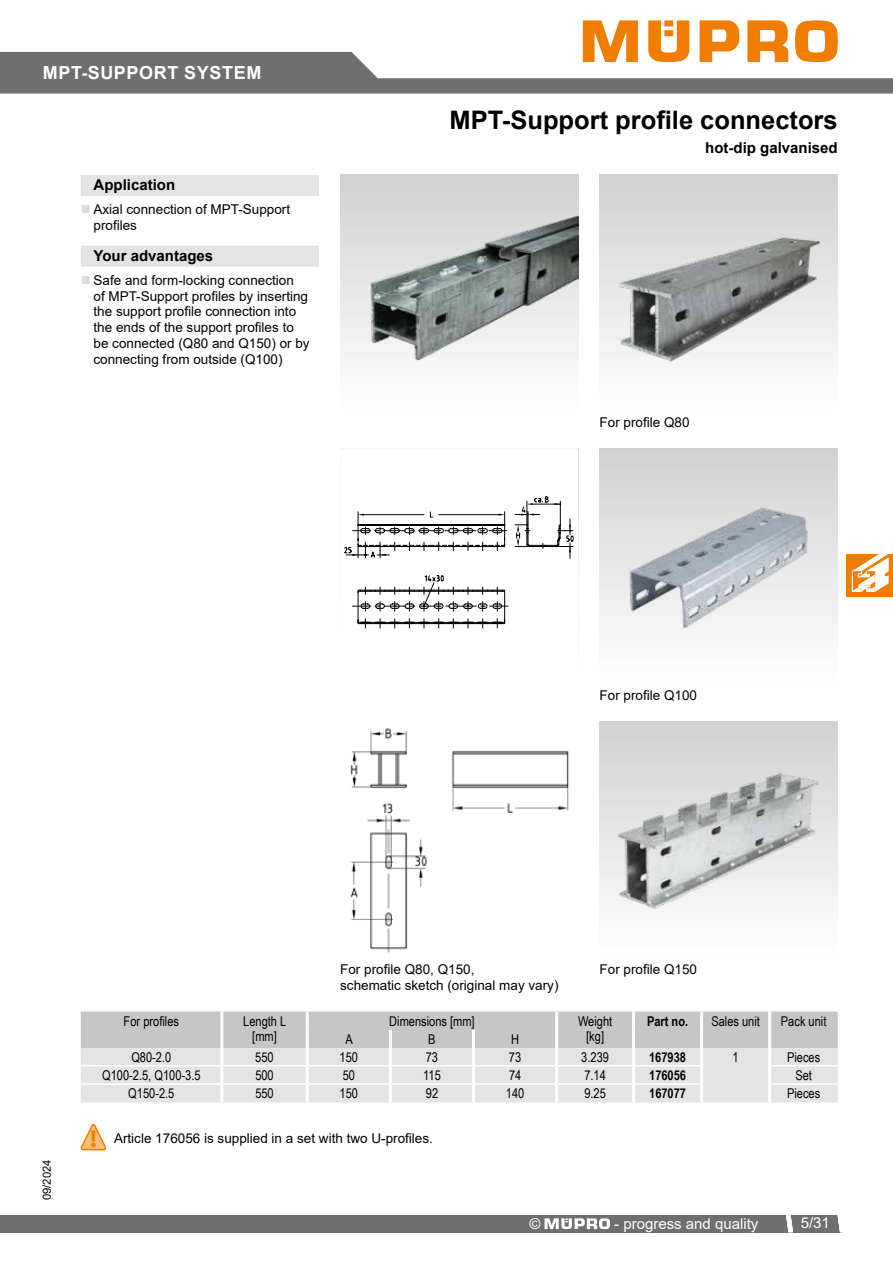
<style>
.page{position:relative;width:893px;height:1263px;background:#fff}
.page>*{position:absolute;margin:0;border:0;box-sizing:border-box;transform-origin:0 0}
.t1{font:700 25.5px "Arial";color:#000}
.t2{font:700 24.6px "Myriad";color:#ef7d00}
.t3{font:700 18px "Arial";letter-spacing:.035em;color:#fff}
.t4{font:700 15px "Arial";color:#000}
.t5{font:15px "Arial";color:#fff}
.t6{font:13.5px/15.8px "Arial";color:#000}
.t7{font:13.5px/15.8px "Arial Narrow";color:#000;text-align:center}
.t8{font:700 13.5px "Arial Narrow";color:#000}
.t9{font:11.25px "Arial";color:#000}
</style>
<div class="page">
<svg style="left:0;top:20px;width:893px;height:74px"></svg>
<div style="left:0;top:1215px;width:841px;height:17px;background:#706f6f"></div>
<svg style="left:838px;top:1215px;width:3px;height:17px"></svg>
<svg style="left:786px;top:1215px;width:7px;height:17px"></svg>
<svg style="left:545px;top:1218px;width:65px;height:11px"></svg>
<div style="left:81px;top:175px;width:238px;height:21px;background:#e3e3e3"></div>
<div style="left:81px;top:246px;width:238px;height:21px;background:#e3e3e3"></div>
<img style="left:600px;top:175px;width:238px;height:188px">
<img style="left:340px;top:175px;width:238px;height:187px">
<img style="left:600px;top:448px;width:238px;height:184px">
<div style="left:340px;top:448px;width:238px;height:238px;border:1px solid #fff"></div>
<svg style="left:344px;top:496px;width:230px;height:132px"></svg>
<img style="left:600px;top:722px;width:238px;height:188px">
<img style="left:350px;top:728px;width:219px;height:225px">
<svg style="left:81px;top:1124px;width:25px;height:27px"></svg>
<svg style="left:81px;top:1011px;width:757px;height:91px;background:#d7d7d7"></svg>
<hr style="left:220px;top:1011px;width:3px;height:19px;background:#fff">
<hr style="left:306px;top:1011px;width:3px;height:19px;background:#fff">
<hr style="left:555px;top:1011px;width:3px;height:19px;background:#fff">
<hr style="left:632px;top:1011px;width:3px;height:19px;background:#fff">
<hr style="left:700px;top:1011px;width:3px;height:19px;background:#fff">
<hr style="left:768px;top:1011px;width:3px;height:19px;background:#fff">
<hr style="left:220px;top:1030px;width:3px;height:18px;background:#fff">
<hr style="left:306px;top:1030px;width:3px;height:18px;background:#fff">
<hr style="left:389px;top:1030px;width:3px;height:18px;background:#fff">
<hr style="left:472px;top:1030px;width:3px;height:18px;background:#fff">
<hr style="left:555px;top:1030px;width:3px;height:18px;background:#fff">
<hr style="left:632px;top:1030px;width:3px;height:18px;background:#fff">
<hr style="left:700px;top:1030px;width:3px;height:18px;background:#fff">
<hr style="left:768px;top:1030px;width:3px;height:18px;background:#fff">
<hr style="left:220px;top:1048px;width:3px;height:17px;background:#fff">
<hr style="left:306px;top:1048px;width:3px;height:17px;background:#fff">
<hr style="left:389px;top:1048px;width:3px;height:17px;background:#fff">
<hr style="left:472px;top:1048px;width:3px;height:17px;background:#fff">
<hr style="left:555px;top:1048px;width:3px;height:17px;background:#fff">
<hr style="left:632px;top:1048px;width:3px;height:17px;background:#fff">
<hr style="left:700px;top:1048px;width:3px;height:18px;background:#fff">
<hr style="left:768px;top:1048px;width:3px;height:18px;background:#fff">
<hr style="left:220px;top:1066px;width:3px;height:17px;background:#fff">
<hr style="left:306px;top:1066px;width:3px;height:17px;background:#fff">
<hr style="left:389px;top:1066px;width:3px;height:17px;background:#fff">
<hr style="left:472px;top:1066px;width:3px;height:17px;background:#fff">
<hr style="left:555px;top:1066px;width:3px;height:17px;background:#fff">
<hr style="left:632px;top:1066px;width:3px;height:17px;background:#fff">
<hr style="left:700px;top:1066px;width:3px;height:18px;background:#fff">
<hr style="left:768px;top:1066px;width:3px;height:18px;background:#fff">
<hr style="left:220px;top:1085px;width:3px;height:17px;background:#fff">
<hr style="left:306px;top:1085px;width:3px;height:17px;background:#fff">
<hr style="left:389px;top:1085px;width:3px;height:17px;background:#fff">
<hr style="left:472px;top:1085px;width:3px;height:17px;background:#fff">
<hr style="left:555px;top:1085px;width:3px;height:17px;background:#fff">
<hr style="left:632px;top:1085px;width:3px;height:17px;background:#fff">
<hr style="left:700px;top:1084px;width:3px;height:18px;background:#fff">
<hr style="left:768px;top:1084px;width:3px;height:18px;background:#fff">
<hr style="left:81px;top:1065px;width:141px;height:1px;background:#fff">
<hr style="left:222px;top:1065px;width:85px;height:1px;background:#fff">
<hr style="left:307px;top:1065px;width:83px;height:1px;background:#fff">
<hr style="left:390px;top:1065px;width:84px;height:1px;background:#fff">
<hr style="left:474px;top:1065px;width:83px;height:1px;background:#fff">
<hr style="left:557px;top:1065px;width:77px;height:1px;background:#fff">
<hr style="left:634px;top:1065px;width:66px;height:1px;background:#fff">
<hr style="left:771px;top:1065px;width:67px;height:1px;background:#fff">
<hr style="left:81px;top:1083px;width:141px;height:2px;background:#fff">
<hr style="left:222px;top:1083px;width:85px;height:2px;background:#fff">
<hr style="left:307px;top:1083px;width:83px;height:2px;background:#fff">
<hr style="left:390px;top:1083px;width:84px;height:2px;background:#fff">
<hr style="left:474px;top:1083px;width:83px;height:2px;background:#fff">
<hr style="left:557px;top:1083px;width:77px;height:2px;background:#fff">
<hr style="left:634px;top:1083px;width:66px;height:2px;background:#fff">
<hr style="left:771px;top:1083px;width:67px;height:2px;background:#fff">
<div style="left:846px;top:554px;width:47px;height:42px;background:#ef7d00"></div>
<svg style="left:852px;top:554px;width:37px;height:38px"></svg>
<h3 class="t3" style="left:43px;top:60px;width:220px">MPT-SUPPORT SYSTEM</h3>
<p class="t4" style="left:94px;top:174px;width:83px">Application</p>
<p class="t6" style="left:94px;top:201px;width:198px">Axial connection of MPT-Support profiles</p>
<p class="t4" style="left:94px;top:245px;width:121px">Your advantages</p>
<p class="t6" style="left:94px;top:272px;width:218px">Safe and form-locking connection<br>of MPT-Support profiles by inserting the support profile connection into the ends of the support profiles to be connected (Q80 and Q150) or by connecting from outside (Q100)</p>
<h1 class="t1" style="left:449px;top:102px;width:390px">MPT-Support profile connectors</h1>
<p class="t4" style="left:705px;top:138px;width:134px">hot-dip galvanised</p>
<p class="t6" style="left:600px;top:414px;width:92px">For profile Q80</p>
<p class="t6" style="left:600px;top:688px;width:99px">For profile Q100</p>
<p class="t6" style="left:340px;top:961px;width:136px">For profile Q80, Q150,</p>
<p class="t6" style="left:600px;top:961px;width:99px">For profile Q150</p>
<p class="t6" style="left:340px;top:977px;width:220px">schematic sketch (original may vary)</p>
<p class="t7" style="left:124px;top:1012px;width:57px">For profiles</p>
<p class="t7" style="left:243px;top:1012px;width:45px">Length L [mm]</p>
<p class="t7" style="left:389px;top:1012px;width:87px">Dimensions [mm]</p>
<p class="t7" style="left:578px;top:1012px;width:36px">Weight [kg]</p>
<p class="t8" style="left:647px;top:1010px;width:43px">Part no.</p>
<p class="t7" style="left:711px;top:1012px;width:50px">Sales unit</p>
<p class="t7" style="left:781px;top:1012px;width:47px">Pack unit</p>
<p class="t7" style="left:345px;top:1031px;width:9px">A</p>
<p class="t7" style="left:428px;top:1031px;width:9px">B</p>
<p class="t7" style="left:511px;top:1031px;width:9px">H</p>
<p class="t7" style="left:131px;top:1048px;width:42px">Q80-2.0</p>
<p class="t7" style="left:255px;top:1048px;width:20px">550</p>
<p class="t7" style="left:340px;top:1048px;width:20px">150</p>
<p class="t7" style="left:426px;top:1048px;width:14px">73</p>
<p class="t7" style="left:509px;top:1048px;width:14px">73</p>
<p class="t7" style="left:581px;top:1048px;width:29px">3.239</p>
<p class="t8" style="left:649px;top:1046px;width:38px">167938</p>
<p class="t7" style="left:733px;top:1048px;width:8px">1</p>
<p class="t7" style="left:787px;top:1048px;width:35px">Pieces</p>
<p class="t7" style="left:102px;top:1067px;width:100px">Q100-2.5, Q100-3.5</p>
<p class="t7" style="left:255px;top:1067px;width:20px">500</p>
<p class="t7" style="left:343px;top:1067px;width:14px">50</p>
<p class="t7" style="left:423px;top:1067px;width:19px">115</p>
<p class="t7" style="left:509px;top:1067px;width:14px">74</p>
<p class="t7" style="left:584px;top:1067px;width:23px">7.14</p>
<p class="t8" style="left:649px;top:1065px;width:38px">176056</p>
<p class="t7" style="left:795px;top:1067px;width:18px">Set</p>
<p class="t7" style="left:128px;top:1085px;width:48px">Q150-2.5</p>
<p class="t7" style="left:255px;top:1085px;width:20px">550</p>
<p class="t7" style="left:340px;top:1085px;width:20px">150</p>
<p class="t7" style="left:426px;top:1085px;width:14px">92</p>
<p class="t7" style="left:506px;top:1085px;width:20px">140</p>
<p class="t7" style="left:584px;top:1085px;width:23px">9.25</p>
<p class="t8" style="left:649px;top:1083px;width:38px">167077</p>
<p class="t7" style="left:787px;top:1085px;width:35px">Pieces</p>
<p class="t9" style="left:39px;top:1200px;width:42px;rotate:-90deg">09/2024</p>
<h2 class="t2" style="left:90px;top:1126px;width:8px">!</h2>
<p class="t6" style="left:114px;top:1130px;width:320px">Article 176056 is supplied in a set with two U-profiles.</p>
<p class="t5" style="left:529px;top:1213px;width:13px">©</p>
<p class="t5" style="left:614px;top:1213px;width:146px">- progress and quality</p>
<p class="t5" style="left:801px;top:1213px;width:31px">5/31</p>
</div>
